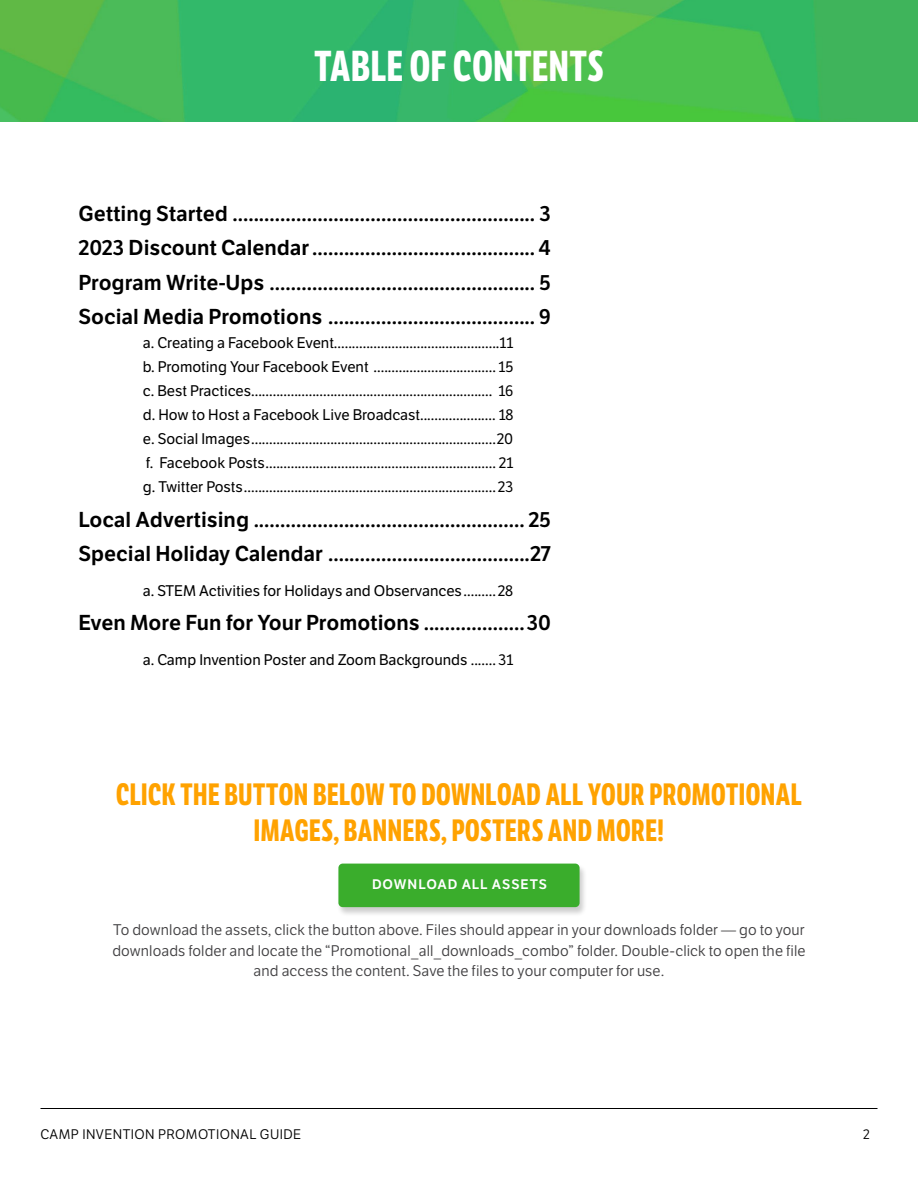
<style>
.page{position:relative;width:918px;height:1188px;background:#fff}
.page>*{position:absolute;margin:0;border:0;box-sizing:border-box;transform-origin:0 0}
.t1{font:700 42px "LFT Etica Compressed";letter-spacing:.015em;color:#fff}
.t2{font:700 30px/36px "LFT Etica Compressed";letter-spacing:.02em;color:#ffa200;text-align:center}
.t3{font:21px/34.5px "LFT Etica SB";color:#000;text-align:justify}
.t4{font:15px/24px "LFT Etica";color:#000;text-align:justify}
.t5{font:15px/20.2px "LFT Etica";letter-spacing:.01em;color:#414042;text-align:center}
.t6{font:13.5px "LFT Etica";letter-spacing:.03em;color:#000}
.t7{font:13.5px "LFT Etica SB";letter-spacing:.07em;color:#fff}
</style>
<div class="page">
<hr style="left:40px;top:1108px;width:838px;height:1px;background:#000">
<img style="left:0;top:0;width:918px;height:122px">
<div style="left:336px;top:864px;width:252px;height:54px;background:#000;opacity:.2"></div>
<div style="left:338px;top:864px;width:242px;height:43px;background:#3aad2c;border-radius:4px"></div>
<h1 class="t1" style="left:314px;top:41px;width:290px">TABLE OF CONTENTS</h1>
<p class="t3" style="left:78px;top:196px;width:474px">Getting Started ......................................................... 3<br>2023 Discount Calendar.......................................... 4<br>Program Write-Ups .................................................. 5<br>Social Media Promotions ....................................... 9</p>
<p class="t4" style="left:143px;top:331px;width:372px">a. Creating a Facebook Event..............................................11 b. Promoting Your Facebook Event .................................. 15 c. Best Practices................................................................... 16 d. How to Host a Facebook Live Broadcast..................... 18 e. Social Images....................................................................20 f. Facebook Posts................................................................ 21 g. Twitter Posts...................................................................... 23</p>
<h3 class="t3" style="left:78px;top:502px;width:474px">Local Advertising ................................................... 25<br>Special Holiday Calendar ......................................27</h3>
<p class="t4" style="left:143px;top:579px;width:372px">a. STEM Activities for Holidays and Observances.........28</p>
<h3 class="t3" style="left:78px;top:606px;width:474px">Even More Fun for Your Promotions ...................30</h3>
<p class="t4" style="left:143px;top:648px;width:372px">a. Camp Invention Poster and Zoom Backgrounds ....... 31</p>
<h2 class="t2" style="left:116px;top:777px;width:687px">CLICK THE BUTTON BELOW TO DOWNLOAD ALL YOUR PROMOTIONAL<br>IMAGES, BANNERS, POSTERS AND MORE!</h2>
<p class="t7" style="left:372px;top:877px;width:177px">DOWNLOAD ALL ASSETS</p>
<p class="t5" style="left:112px;top:920px;width:695px">To download the assets, click the button above. Files should appear in your downloads folder — go to your downloads folder and locate the “Promotional_all_downloads_combo” folder. Double-click to open the file and access the content. Save the files to your computer for use.</p>
<p class="t6" style="left:40px;top:1126px;width:262px">CAMP INVENTION PROMOTIONAL GUIDE</p>
<p class="t6" style="left:863px;top:1126px;width:8px">2</p>
</div>
